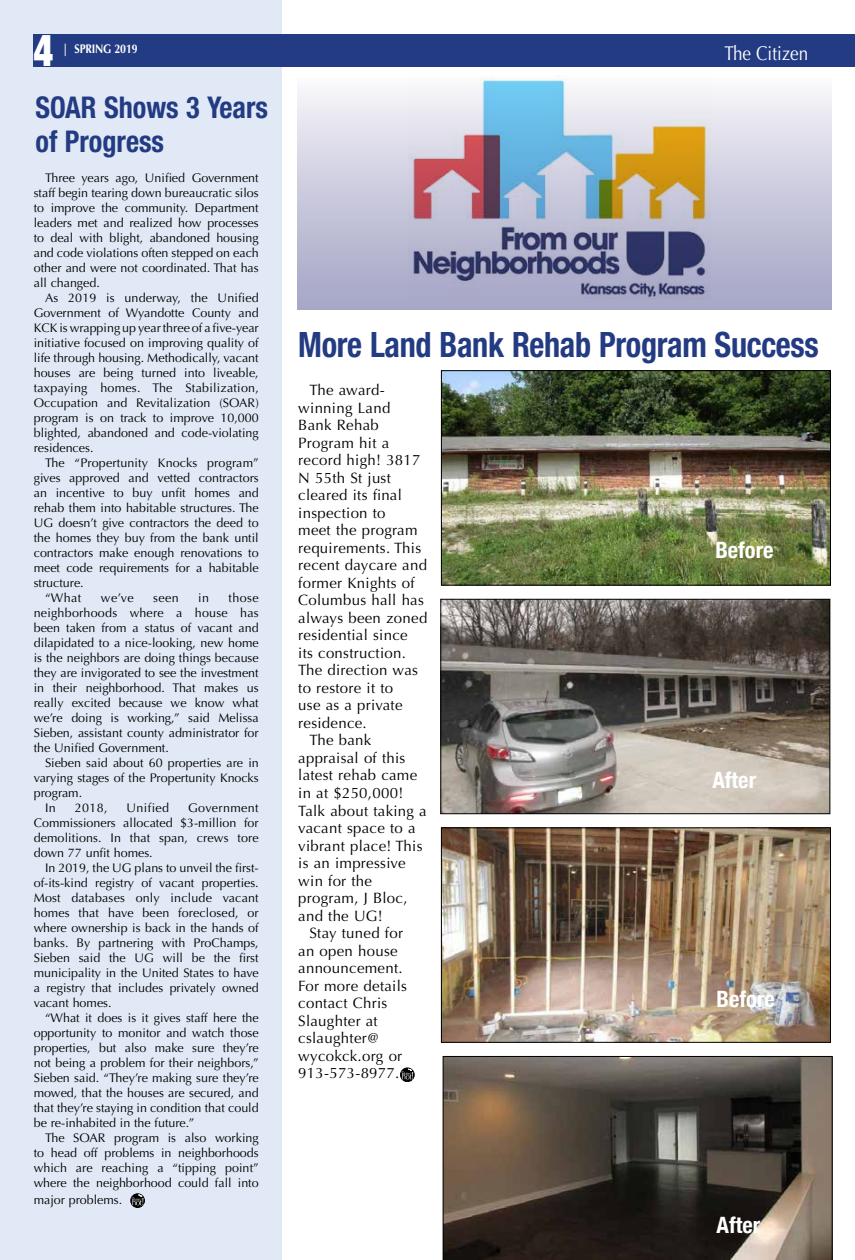
<style>
.page{position:relative;width:855px;height:1260px;background:#fff}
.page>*{position:absolute;margin:0;border:0;box-sizing:border-box;transform-origin:0 0}
.t1{font:900 condensed 45px "Helvetica Neue";color:#fff;scale:.85 1}
.t2{font:700 condensed 35px "Helvetica Neue";letter-spacing:-.01em;color:#233b82;scale:.92 1}
.t3{font:700 condensed 30px/33.8px "Helvetica Neue";color:#233b82;scale:.94 1}
.t4{font:700 condensed 22.5px "Helvetica Neue";color:#fff}
.t5{font:20px "Optima";color:#fff;scale:.85 1}
.t6{font:15px "Optima";letter-spacing:.02em;color:#000}
.t7{font:12.5px/15px "Optima";color:#000;text-align:justify}
.t8{font:700 12.5px "Optima";letter-spacing:-.015em;color:#fff;scale:.85 1}
.t9{font:12.5px "Optima";letter-spacing:.03em;color:#000}
</style>
<div class="page">
<img style="left:442px;top:601px;width:386px;height:211px">
<div style="left:440px;top:599px;width:390px;height:215px;border:1px solid #000"></div>
<div style="left:297px;top:75px;width:534px;height:234px;background:linear-gradient(to bottom,#f9f8fb,#a3a3c5)"></div>
<div style="left:0;top:0;width:281px;height:1260px;background:#e1e9f6"></div>
<div style="left:34px;top:34px;width:821px;height:33px;background:#233b82"></div>
<div style="left:131px;top:1194px;width:13px;height:13px;border:1px solid #000;border-radius:50%"></div>
<svg style="left:131px;top:1195px;width:12px;height:10px"></svg>
<div style="left:400px;top:1068px;width:14px;height:14px;border:1px solid #000;border-radius:50%"></div>
<svg style="left:401px;top:1069px;width:12px;height:10px"></svg>
<img style="left:443px;top:372px;width:386px;height:211px">
<div style="left:441px;top:370px;width:390px;height:215px;border:1px solid #000"></div>
<img style="left:408px;top:76px;width:302px;height:222px">
<svg style="left:443px;top:1056px;width:389px;height:204px;background:#51473e"></svg>
<img style="left:443px;top:830px;width:386px;height:211px">
<div style="left:441px;top:828px;width:390px;height:215px;border:1px solid #000"></div>
<h1 class="t1" style="left:34px;top:13px;width:25px">4</h1>
<p class="t8" style="left:62px;top:42px;width:90px">| SPRING 2019</p>
<h3 class="t3" style="left:36px;top:90px;width:249px">SOAR Shows 3 Years of Progress</h3>
<p class="t7" style="left:34px;top:171px;width:226px;text-indent:11px">Three years ago, Unified Government staff begin tearing down bureaucratic silos to improve the community. Department leaders met and realized how processes to deal with blight, abandoned housing and code violations often stepped on each other and were not coordinated. That has all changed.</p>
<p class="t7" style="left:34px;top:291px;width:227px;text-indent:11px">As 2019 is underway, the Unified Government of Wyandotte County and KCK is wrapping up year three of a five-year initiative focused on improving quality of life through housing. Methodically, vacant houses are being turned into liveable, taxpaying homes. The Stabilization, Occupation and Revitalization (SOAR) program is on track to improve 10,000 blighted, abandoned and code-violating residences.</p>
<p class="t7" style="left:45px;top:456px;width:215px">The “Propertunity Knocks program”</p>
<p class="t7" style="left:34px;top:471px;width:227px">gives approved and vetted contractors</p>
<p class="t7" style="left:34px;top:486px;width:227px">an incentive to buy unfit homes and</p>
<p class="t7" style="left:34px;top:501px;width:226px">rehab them into habitable structures. The</p>
<p class="t7" style="left:34px;top:516px;width:226px">UG doesn’t give contractors the deed to</p>
<p class="t7" style="left:34px;top:531px;width:226px">the homes they buy from the bank until</p>
<p class="t7" style="left:34px;top:546px;width:226px">contractors make enough renovations to</p>
<p class="t7" style="left:34px;top:561px;width:226px">meet code requirements for a habitable</p>
<p class="t7" style="left:34px;top:576px;width:52px">structure.</p>
<p class="t7" style="left:45px;top:591px;width:38px">“What</p>
<p class="t7" style="left:101px;top:591px;width:34px">we’ve</p>
<p class="t7" style="left:153px;top:591px;width:27px">seen</p>
<p class="t7" style="left:198px;top:591px;width:12px">in</p>
<p class="t7" style="left:34px;top:591px;width:227px;text-indent:195px">those neighborhoods where a house has been taken from a status of vacant and dilapidated to a nice-looking, new home is the neighbors are doing things because they are invigorated to see the investment in their neighborhood. That makes us really excited because we know what we’re doing is working,” said Melissa Sieben, assistant county administrator for the Unified Government.</p>
<p class="t7" style="left:45px;top:756px;width:215px">Sieben said about 60 properties are in</p>
<p class="t7" style="left:34px;top:771px;width:226px">varying stages of the Propertunity Knocks</p>
<p class="t7" style="left:34px;top:786px;width:50px">program.</p>
<p class="t7" style="left:45px;top:801px;width:12px">In</p>
<p class="t7" style="left:75px;top:801px;width:34px">2018,</p>
<p class="t9" style="left:126px;top:801px;width:44px">Unified</p>
<p class="t7" style="left:34px;top:801px;width:227px;text-indent:154px">Government Commissioners allocated $3-million for demolitions. In that span, crews tore down 77 unfit homes.</p>
<p class="t7" style="left:34px;top:861px;width:227px;text-indent:11px">In 2019, the UG plans to unveil the first&shy;of-its-kind registry of vacant properties.<br>Most databases only include vacant homes that have been foreclosed, or where ownership is back in the hands of banks. By partnering with ProChamps, Sieben said the UG will be the first municipality in the United States to have a registry that includes privately owned vacant homes.</p>
<p class="t7" style="left:34px;top:1011px;width:227px;text-indent:11px">“What it does is it gives staff here the opportunity to monitor and watch those properties, but also make sure they’re not being a problem for their neighbors,” Sieben said. “They’re making sure they’re mowed, that the houses are secured, and that they’re staying in condition that could be re-inhabited in the future.”</p>
<p class="t7" style="left:34px;top:1131px;width:227px;text-indent:11px">The SOAR program is also working to head off problems in neighborhoods which are reaching a “tipping point” where the neighborhood could fall into</p>
<p class="t7" style="left:34px;top:1192px;width:90px">major problems.</p>
<h3 class="t5" style="left:724px;top:42px;width:100px">The Citizen</h3>
<h2 class="t2" style="left:298px;top:324px;width:567px">More Land Bank Rehab Program Success</h2>
<p class="t6" style="left:310px;top:382px;width:77px">The award-</p>
<p class="t6" style="left:298px;top:399px;width:94px">winning Land</p>
<p class="t6" style="left:298px;top:417px;width:82px">Bank Rehab</p>
<p class="t6" style="left:298px;top:434px;width:92px">Program hit a</p>
<p class="t6" style="left:298px;top:452px;width:124px">record high! 3817</p>
<p class="t6" style="left:298px;top:469px;width:94px">N 55th St just</p>
<p class="t6" style="left:298px;top:487px;width:105px">cleared its final</p>
<p class="t6" style="left:298px;top:504px;width:89px">inspection to</p>
<p class="t6" style="left:298px;top:522px;width:121px">meet the program</p>
<p class="t6" style="left:298px;top:539px;width:124px">requirements. This</p>
<p class="t6" style="left:298px;top:557px;width:130px">recent daycare and</p>
<p class="t6" style="left:298px;top:574px;width:118px">former Knights of</p>
<p class="t6" style="left:298px;top:592px;width:127px">Columbus hall has</p>
<p class="t6" style="left:298px;top:609px;width:131px">always been zoned</p>
<p class="t6" style="left:298px;top:627px;width:111px">residential since</p>
<p class="t6" style="left:298px;top:644px;width:109px">its construction.</p>
<p class="t6" style="left:298px;top:662px;width:121px">The direction was</p>
<p class="t6" style="left:298px;top:679px;width:96px">to restore it to</p>
<p class="t6" style="left:298px;top:697px;width:106px">use as a private</p>
<p class="t6" style="left:298px;top:714px;width:70px">residence.</p>
<p class="t6" style="left:310px;top:732px;width:63px">The bank</p>
<p class="t6" style="left:298px;top:749px;width:109px">appraisal of this</p>
<p class="t6" style="left:298px;top:767px;width:120px">latest rehab came</p>
<p class="t6" style="left:298px;top:784px;width:107px">in at $250,000!</p>
<p class="t6" style="left:298px;top:802px;width:130px">Talk about taking a</p>
<p class="t6" style="left:298px;top:819px;width:119px">vacant space to a</p>
<p class="t6" style="left:298px;top:837px;width:126px">vibrant place! This</p>
<p class="t6" style="left:298px;top:854px;width:109px">is an impressive</p>
<p class="t6" style="left:298px;top:872px;width:75px">win for the</p>
<p class="t6" style="left:298px;top:889px;width:111px">program, J Bloc,</p>
<p class="t6" style="left:298px;top:907px;width:86px">and the UG!</p>
<p class="t6" style="left:310px;top:924px;width:95px">Stay tuned for</p>
<p class="t6" style="left:298px;top:942px;width:101px">an open house</p>
<p class="t6" style="left:298px;top:959px;width:106px">announcement.</p>
<p class="t6" style="left:298px;top:977px;width:110px">For more details</p>
<p class="t6" style="left:298px;top:994px;width:91px">contact Chris</p>
<p class="t6" style="left:298px;top:1012px;width:81px">Slaughter at</p>
<p class="t6" style="left:298px;top:1029px;width:82px">cslaughter@</p>
<p class="t6" style="left:298px;top:1047px;width:106px">wycokck.org or</p>
<p class="t6" style="left:298px;top:1064px;width:103px">913-573-8977.</p>
<h3 class="t4" style="left:715px;top:531px;width:60px">Before</h3>
<h3 class="t4" style="left:712px;top:761px;width:45px">After</h3>
<h3 class="t4" style="left:717px;top:980px;width:60px">Before</h3>
<h3 class="t4" style="left:717px;top:1207px;width:45px">After</h3>
</div>
